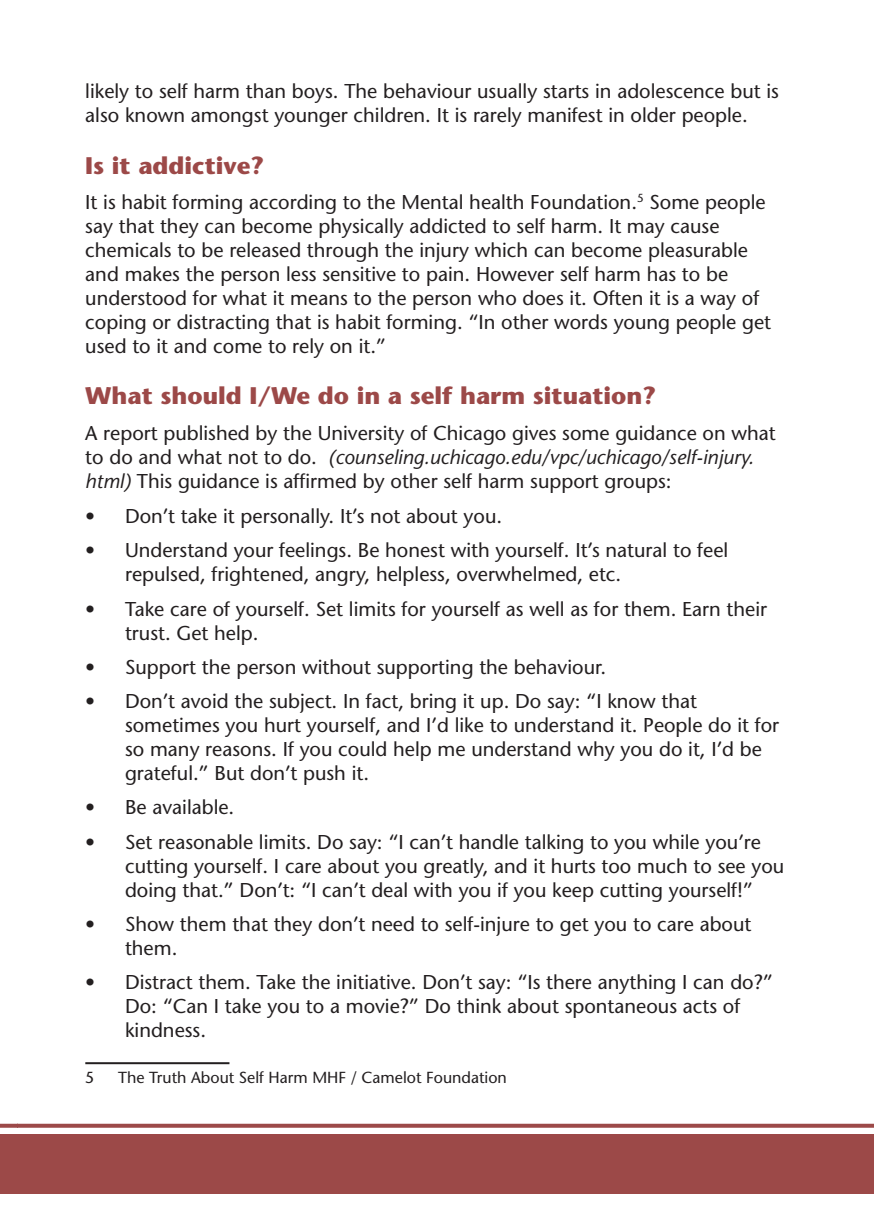
<style>
.page{position:relative;width:874px;height:1225px;background:#fff}
.page>*{position:absolute;margin:0;border:0;box-sizing:border-box;transform-origin:0 0}
.Sub_Head{font:700 24px "Stone Sans Std";color:#9c4948}
.Inset_List{font:500 20px/24px "Stone Sans Std";color:#231f20}
.Body{font:500 20px/24px "Stone Sans Std";color:#231f20}
.Footnote{font:500 20px/24px "Stone Sans Std";color:#231f20}
.Footnote-2{font:500 16px "Stone Sans Std";color:#231f20}
.s1{font-style:italic}
</style>
<div class="page">
<div style="left:0;top:1134px;width:17px;height:59px;background:#9c4948"></div>
<svg style="left:0;top:1123px;width:17px;height:4px"></svg>
<div style="left:17px;top:1134px;width:856px;height:59px;background:#9c4948"></div>
<svg style="left:17px;top:1123px;width:856px;height:4px;background:#ae6a6a"></svg>
<hr style="left:85px;top:1062px;width:144px;height:2px;background:#231f20">
<p class="Footnote" style="left:85px;top:79px;width:694px">likely to self harm than boys. The behaviour usually starts in adolescence but is also known amongst younger children. It is rarely manifest in older people.</p>
<p class="Sub_Head" style="left:85px;top:151px;width:180px">Is it addictive?</p>
<p class="Body" style="left:85px;top:190px;width:687px">It is habit forming according to the Mental health Foundation.<sup>5</sup> Some people say that they can become physically addicted to self harm. It may cause chemicals to be released through the injury which can become pleasurable and makes the person less sensitive to pain. However self harm has to be understood for what it means to the person who does it. Often it is a way of coping or distracting that is habit forming. “In other words young people get used to it and come to rely on it.”</p>
<p class="Sub_Head" style="left:85px;top:382px;width:572px">What should I/We do in a self harm situation?</p>
<p class="Body" style="left:85px;top:421px;width:691px">A report published by the University of Chicago gives some guidance on what to do and what not to do. <span class="s1">(counseling.uchicago.edu/vpc/uchicago/self-injury. html)</span> This guidance is affirmed by other self harm support groups:</p>
<p class="Inset_List" style="left:85px;top:504px;width:418px">• Don’t take it personally. It’s not about you.</p>
<p class="Inset_List" style="left:125px;top:538px;width:604px;text-indent:-40px">• Understand your feelings. Be honest with yourself. It’s natural to feel repulsed, frightened, angry, helpless, overwhelmed, etc.</p>
<p class="Inset_List" style="left:125px;top:596px;width:643px;text-indent:-40px">• Take care of yourself. Set limits for yourself as well as for them. Earn their trust. Get help.</p>
<p class="Inset_List" style="left:85px;top:655px;width:522px">• Support the person without supporting the behaviour.</p>
<p class="Inset_List" style="left:125px;top:689px;width:655px;text-indent:-40px">• Don’t avoid the subject. In fact, bring it up. Do say: “I know that sometimes you hurt yourself, and I’d like to understand it. People do it for so many reasons. If you could help me understand why you do it, I’d be grateful.” But don’t push it.</p>
<p class="Inset_List" style="left:85px;top:795px;width:150px">• Be available.</p>
<p class="Inset_List" style="left:125px;top:829px;width:660px;text-indent:-40px">• Set reasonable limits. Do say: “I can’t handle talking to you while you’re cutting yourself. I care about you greatly, and it hurts too much to see you doing that.” Don’t: “I can’t deal with you if you keep cutting yourself!”</p>
<p class="Inset_List" style="left:125px;top:912px;width:627px;text-indent:-40px">• Show them that they don’t need to self-injure to get you to care about them.</p>
<p class="Inset_List" style="left:125px;top:970px;width:649px;text-indent:-40px">• Distract them. Take the initiative. Don’t say: “Is there anything I can do?”<br>Do: “Can I take you to a movie?” Do think about spontaneous acts of kindness.</p>
<p class="Footnote-2" style="left:85px;top:1068px;width:11px">5</p>
<p class="Footnote-2" style="left:118px;top:1068px;width:390px">The Truth About Self Harm MHF / Camelot Foundation</p>
</div>
